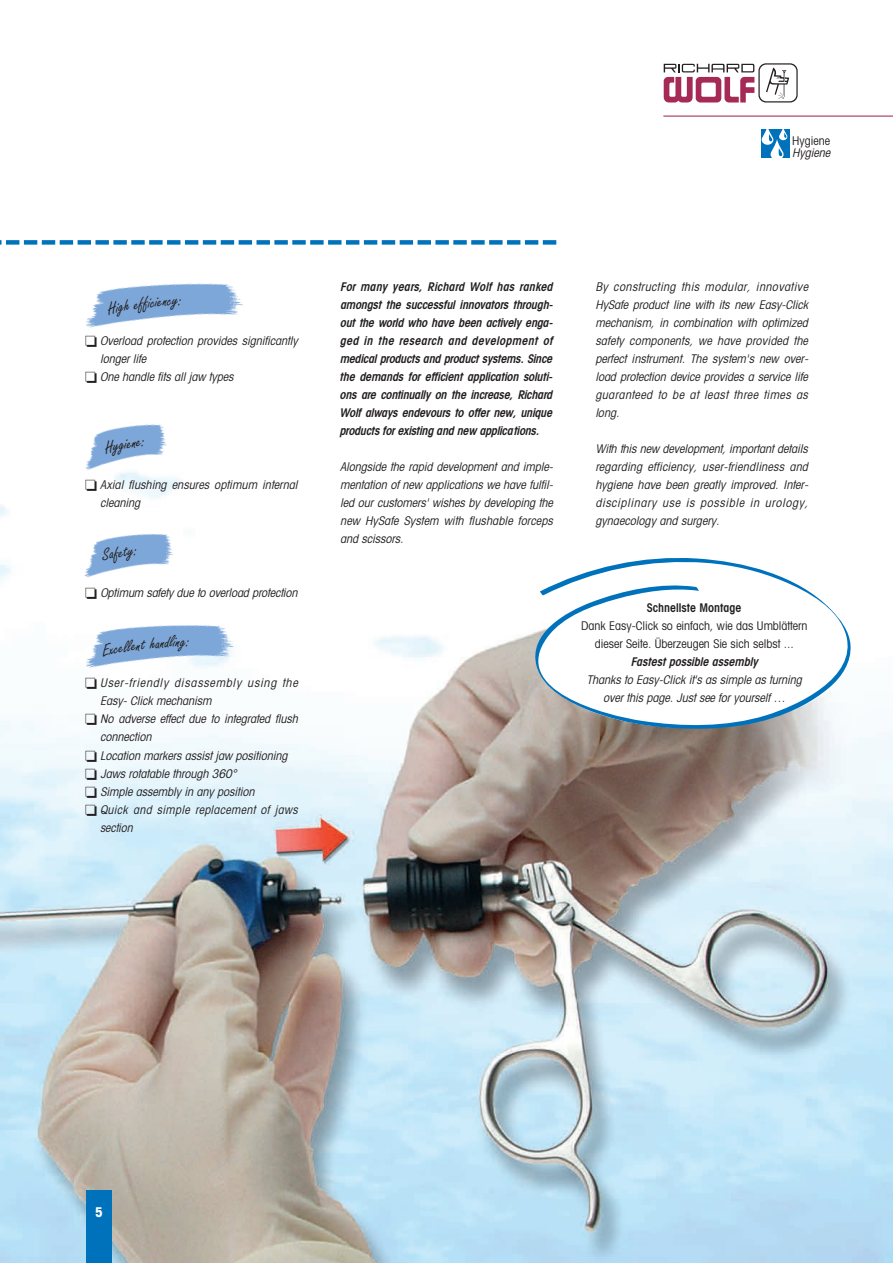
<style>
.page{position:relative;width:893px;height:1263px;background:#fff}
.page>*{position:absolute;margin:0;border:0;box-sizing:border-box;transform-origin:0 0}
.t1{font:700 condensed 13.5px "Avant Garde";color:#fff}
.t2{font:italic condensed 12px/18px "Avant Garde";color:#231f20}
.t3{font:italic 600 condensed 12px/18px "Avant Garde";letter-spacing:-.01em;color:#231f20}
.t4{font:condensed 12px/18px "Avant Garde";color:#231f20;text-align:center}
.t5{font:600 condensed 12px "Avant Garde";color:#231f20}
</style>
<div class="page">
<img style="left:0;top:70px;width:893px;height:1193px">
<div style="left:86px;top:1191px;width:26px;height:72px;background:#0072bc"></div>
<svg style="left:0;top:240px;width:543px;height:5px"></svg>
<div style="left:543px;top:240px;width:13px;height:5px;background:#0072bc"></div>
<img style="left:46px;top:250px;width:217px;height:117px">
<img style="left:65px;top:394px;width:115px;height:102px">
<img style="left:62px;top:501px;width:126px;height:89px">
<img style="left:48px;top:590px;width:206px;height:119px">
<hr style="left:663px;top:116px;width:230px;height:1px;background:#a52a56">
<svg style="left:664px;top:63px;width:134px;height:39px"></svg>
<div style="left:761px;top:130px;width:29px;height:28px;background:#0072bc"></div>
<svg style="left:762px;top:127px;width:25px;height:33px"></svg>
<svg style="left:535px;top:558px;width:315px;height:170px"></svg>
<div style="left:106px;top:296px;width:75px;height:21px;background:#7da7d8"></div>
<svg style="left:103px;top:439px;width:42px;height:18px"></svg>
<svg style="left:100px;top:546px;width:37px;height:17px"></svg>
<div style="left:100px;top:635px;width:89px;height:21px;background:#7da7d8"></div>
<p class="t4" style="left:792px;top:133px;width:39px">Hygiene</p>
<p class="t2" style="left:792px;top:145px;width:42px">Hygiene</p>
<p class="t2" style="left:100px;top:333px;width:199px;text-indent:-15px">□ Overload protection provides significantly longer life</p>
<p class="t2" style="left:85px;top:369px;width:152px">□ One handle fits all jaw types</p>
<p class="t2" style="left:100px;top:477px;width:201px;text-indent:-15px">□ Axial flushing ensures optimum internal cleaning</p>
<p class="t2" style="left:85px;top:585px;width:216px">□ Optimum safety due to overload protection</p>
<p class="t2" style="left:100px;top:675px;width:201px;text-indent:-15px">□ User-friendly disassembly using the<br>Easy- Click mechanism</p>
<p class="t2" style="left:100px;top:711px;width:201px;text-indent:-15px">□ No adverse effect due to integrated flush connection</p>
<p class="t2" style="left:85px;top:747px;width:206px">□ Location markers assist jaw positioning</p>
<p class="t2" style="left:85px;top:765px;width:155px">□ Jaws rotatable through 360°</p>
<p class="t2" style="left:85px;top:783px;width:173px">□ Simple assembly in any position</p>
<p class="t2" style="left:100px;top:801px;width:201px;text-indent:-15px">□ Quick and simple replacement of jaws section</p>
<p class="t3" style="left:339px;top:279px;width:217px">For many years, Richard Wolf has ranked amongst the successful innovators through&shy;out the world who have been actively enga&shy;ged in the research and development of medical products and product systems. Since the demands for efficient application soluti&shy;ons are continually on the increase, Richard Wolf always endevours to offer new, unique products forexisting and new applications.</p>
<p class="t2" style="left:340px;top:459px;width:217px;text-align:justify">Alongside the rapid development and imple&shy;mentation of new applications we have fulfil&shy;led our customers' wishes by deve loping the new HySafe System with flushable forceps and scissors.</p>
<p class="t2" style="left:595px;top:279px;width:217px">By constructing this modular, innovative HySafe product line with its new Easy -Click mechanism, in combination with optimized safety components, we have provided the perfect instrument. The system's new over&shy;load protection device provides a service life guaranteed to be at least three times as long.</p>
<p class="t2" style="left:595px;top:441px;width:217px;text-align:justify">With this new development, important details regarding efficiency, user-friendliness and hygiene have been greatly improved. Inter&shy;disciplinary use is possible in urology, gynaecology and surgery.</p>
<p class="t5" style="left:647px;top:603px;width:96px">Schnellste Montage</p>
<p class="t4" style="left:581px;top:617px;width:228px">Dank Easy-Click so einfach, wie das Um blättern dieser Seite. Überzeugen Sie sich selbst ...</p>
<p class="t3" style="left:631px;top:653px;width:129px">Fastest possible assembly</p>
<p class="t2" style="left:587px;top:671px;width:219px;text-align:center">Thanks to Easy-Click it 's as simple as turning over this page. Just see for yourself …</p>
<p class="t1" style="left:95px;top:1208px;width:9px">5</p>
</div>
